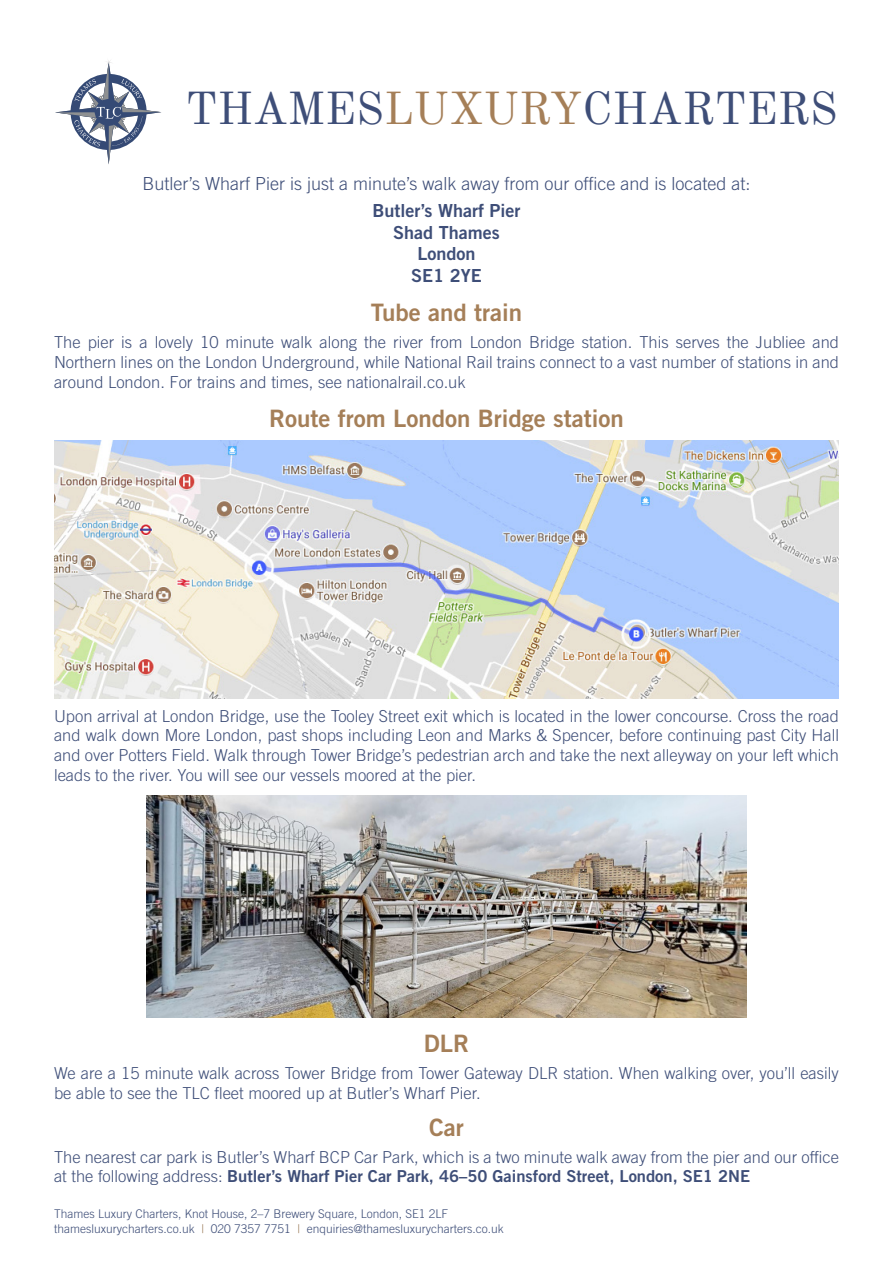
<style>
.page{position:relative;width:893px;height:1263px;background:#fff}
.page>*{position:absolute;margin:0;border:0;box-sizing:border-box;transform-origin:0 0}
.t1{font:45px "Old Standard TT";color:#3e4e78}
.t2{font:24px "Trade Gothic Bold Two";color:#a57f58}
.t3{font:300 18px "Trade Gothic";color:#3e4e78}
.t4{font:18px "Trade Gothic Bold Two";color:#3e4e78}
.t5{font:300 16.5px/19.8px "Trade Gothic";color:#3e4e78;text-align:justify}
.t6{font:300 12px/14.4px "Trade Gothic";color:#3e4e78}
.s1{color:#a57f58}
.s2{font-family:"Trade Gothic Bold Two";font-weight:400}
.s3{color:#9a7a58}
</style>
<div class="page">
<img style="left:54px;top:441px;width:785px;height:257px">
<svg style="left:55px;top:62px;width:106px;height:102px"></svg>
<img style="left:146px;top:795px;width:601px;height:223px">
<p class="t1" style="left:185px;top:81px;width:654px">THAMES<span class="s1">LUXURY</span>CHARTERS</p>
<p class="t3" style="left:142px;top:173px;width:610px">Butler’s Wharf Pier is just a minute’s walk away from our office and is located at:</p>
<p class="t4" style="left:372px;top:199px;width:149px">Butler’s Wharf Pier</p>
<p class="t4" style="left:393px;top:221px;width:108px">Shad Thames</p>
<p class="t4" style="left:417px;top:243px;width:60px">London</p>
<p class="t4" style="left:411px;top:264px;width:72px">SE1 2YE</p>
<p class="t2" style="left:371px;top:298px;width:153px">Tube and train</p>
<p class="t5" style="left:54px;top:332px;width:787px">The pier is a lovely 10 minute walk along the river from London Bridge station. This serves the Jubliee and Northern lines on the London Underground, while National Rail trains connect to a vast number of stations in and around London. For trains and times, see nationalrail.co.uk</p>
<p class="t2" style="left:269px;top:403px;width:356px">Route from London Bridge station</p>
<p class="t5" style="left:54px;top:706px;width:786px">Upon arrival at London Bridge, use the Tooley Street exit which is located in the lower concourse. Cross the road and walk down More London, past shops including Leon and Marks &amp; Spencer, before continuing past City Hall and over Potters Field. Walk through Tower Bridge’s pedestrian arch and take the next alleyway on your left which leads to the river. You will see our vessels moored at the pier.</p>
<p class="t2" style="left:424px;top:1029px;width:47px">DLR</p>
<p class="t5" style="left:54px;top:1063px;width:786px">We are a 15 minute walk across Tower Bridge from Tower Gateway DLR station. When walking over, you’ll easily be able to see the TLC fleet moored up at Butler’s Wharf Pier.</p>
<p class="t2" style="left:429px;top:1112px;width:36px">Car</p>
<p class="t5" style="left:54px;top:1146px;width:786px">The nearest car park is Butler’s Wharf BCP Car Park, which is a two minute walk away from the pier and our office at the following address: <span class="s2">Butler’s Wharf Pier Car Park, 46–50 Gainsford Street, London, SE1 2NE</span></p>
<p class="t6" style="left:54px;top:1207px;width:451px">Thames Luxury Charters, Knot House, 2–7 Brewery Square, London, SE1 2LF thamesluxurycharters.co.uk <span class="s3">|</span> 020 7357 7751 <span class="s3">|</span> enquiries@thamesluxurycharters.co.uk</p>
</div>
